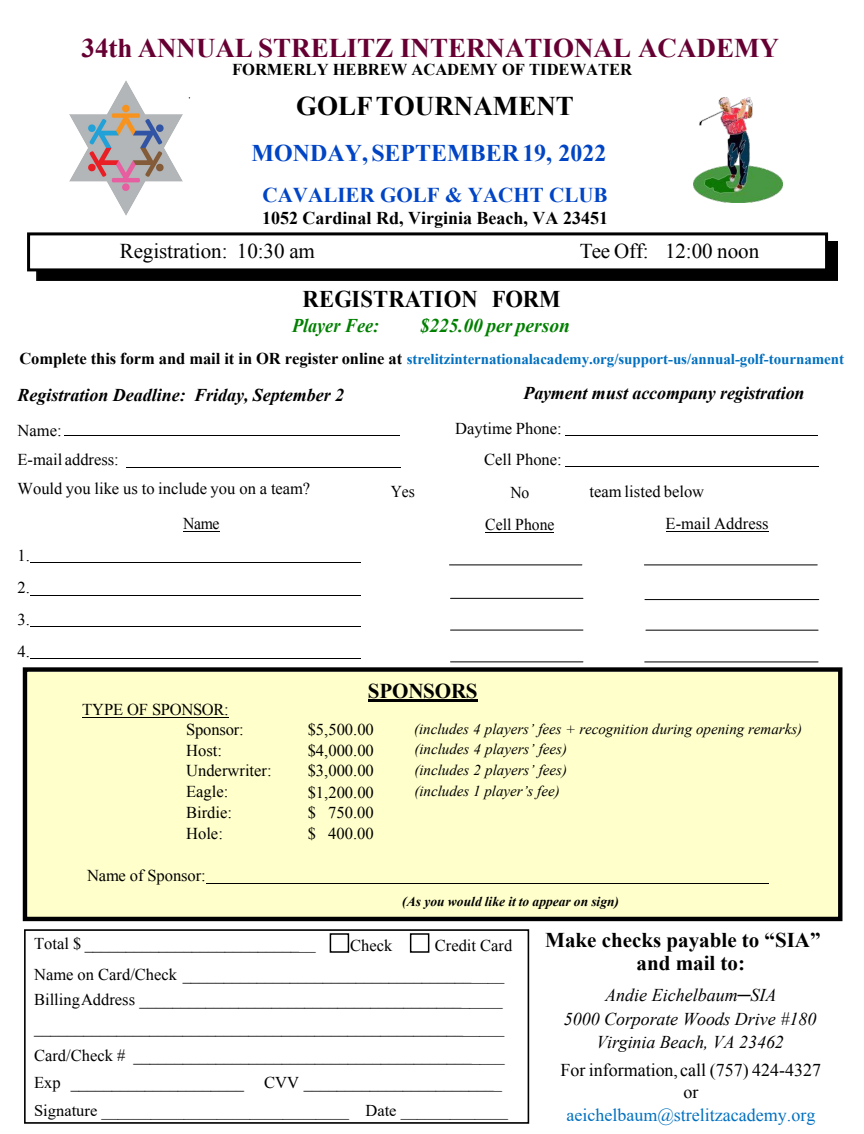
<style>
.page{position:relative;width:864px;height:1134px;background:#fff}
.page>*{position:absolute;margin:0;border:0;box-sizing:border-box;transform-origin:0 0}
.t1{font:700 27px "Times New Roman";color:#603}
.t2{font:700 27px "Times New Roman";color:#000}
.t3{font:700 24px "Times New Roman";color:#0145c5}
.t4{font:700 24px "Times New Roman";color:#000;scale:.95 1}
.t5{font:700 21px/23.1px "Times New Roman";color:#000}
.t6{font:21px "Times New Roman";letter-spacing:-.005em;color:#000}
.t7{font:700 21px "Times New Roman";color:#0145c5}
.t8{font:italic 700 19.5px "Times New Roman";color:#008000}
.t9{font:italic 700 19.5px "Times New Roman";color:#008000;scale:.93 1}
.t10{font:italic 700 18px "Times New Roman";color:#000}
.t11{font:italic 18px/23.2px "Times New Roman";color:#000;text-align:center}
.t12{font:700 18px "Times New Roman";color:#000}
.t13{font:18px/22.5px "Times New Roman";color:#000;text-align:center}
.t14{font:18px "Times New Roman";color:#0070c0}
.t15{font:16.5px/20.9px "Times New Roman";color:#000}
.t16{font:700 16.5px "Times New Roman";color:#000}
.t17{font:16.5px/31.8px "Times New Roman";color:#000;text-align:center;scale:.95 1}
.t18{font:italic 15px/20.9px "Times New Roman";color:#000}
.t19{font:700 15px "Times New Roman";letter-spacing:-.005em;color:#0070c0}
.t20{font:italic 700 13.5px "Times New Roman";color:#000}
.s1{font-size:16.5px;color:#000}
.s2{font-style:inherit}
</style>
<div class="page">
<hr style="left:449px;top:565px;width:133px;height:1px;background:#000">
<hr style="left:644px;top:565px;width:173px;height:1px;background:#000">
<hr style="left:64px;top:435px;width:336px;height:1px;background:#000">
<hr style="left:126px;top:467px;width:275px;height:1px;background:#000">
<hr style="left:565px;top:435px;width:252px;height:1px;background:#000">
<hr style="left:565px;top:466px;width:253px;height:1px;background:#000">
<hr style="left:486px;top:532px;width:68px;height:1px;background:#000">
<hr style="left:666px;top:531px;width:102px;height:1px;background:#000">
<hr style="left:183px;top:531px;width:36px;height:1px;background:#000">
<hr style="left:30px;top:563px;width:330px;height:1px;background:#000">
<hr style="left:30px;top:595px;width:330px;height:1px;background:#000">
<hr style="left:30px;top:627px;width:330px;height:1px;background:#000">
<hr style="left:30px;top:658px;width:330px;height:1px;background:#000">
<hr style="left:645px;top:662px;width:173px;height:1px;background:#000">
<hr style="left:451px;top:662px;width:132px;height:1px;background:#000">
<hr style="left:646px;top:630px;width:172px;height:1px;background:#000">
<hr style="left:451px;top:630px;width:132px;height:1px;background:#000">
<hr style="left:645px;top:599px;width:174px;height:1px;background:#000">
<hr style="left:451px;top:598px;width:132px;height:1px;background:#000">
<img style="left:36px;top:241px;width:802px;height:40px">
<div style="left:27px;top:232px;width:801px;height:39px;background:#fff;border:3px solid #000"></div>
<img style="left:693px;top:97px;width:90px;height:105px">
<div style="left:25px;top:672px;width:813px;height:247px;background:#ffc"></div>
<hr style="left:368px;top:699px;width:110px;height:3px;background:#000">
<hr style="left:82px;top:717px;width:147px;height:1px;background:#000">
<hr style="left:206px;top:883px;width:563px;height:1px;background:#000">
<div style="left:23px;top:667px;width:819px;height:254px;border:4px solid #000"></div>
<div style="left:24px;top:929px;width:505px;height:195px;border:2px solid #000"></div>
<div style="left:330px;top:933px;width:19px;height:20px;border:2px solid #000"></div>
<div style="left:410px;top:933px;width:19px;height:20px;border:2px solid #000"></div>
<img style="left:69px;top:81px;width:113px;height:134px">
<h1 class="t1" style="left:82px;top:33px;width:699px">34th ANNUAL STRELITZ INTERNATIONAL ACADEMY</h1>
<p class="t16" style="left:232px;top:58px;width:402px">FORMERLY HEBREW ACADEMY OF TIDEWATER</p>
<h1 class="t2" style="left:296px;top:91px;width:279px">GOLF TOURNAMENT</h1>
<h2 class="t3" style="left:252px;top:136px;width:356px">MONDAY, SEPTEMBER 19, 2022</h2>
<p class="t7" style="left:263px;top:180px;width:347px">CAVALIER GOLF &amp; YACHT CLUB</p>
<p class="t12" style="left:262px;top:205px;width:348px">1052 Cardinal Rd, Virginia Beach, VA 23451</p>
<p class="t6" style="left:120px;top:240px;width:197px">Registration: 10:30 am</p>
<p class="t6" style="left:580px;top:240px;width:181px">Tee Off: 12:00 noon</p>
<h2 class="t4" style="left:303px;top:286px;width:273px">REGISTRATION FORM</h2>
<p class="t9" style="left:292px;top:315px;width:95px">Player Fee:</p>
<p class="t8" style="left:420px;top:315px;width:152px">$225.00 per person</p>
<p class="t19" style="left:19px;top:348px;width:826px"><span class="s1">Complete this form and mail it in OR register online at</span> strelitzinternationalacademy.org/support-us/annual-golf-tournament</p>
<p class="t10" style="left:18px;top:385px;width:328px">Registration Deadline: Friday, September 2</p>
<p class="t15" style="left:17px;top:416px;width:294px;line-height:29.1px">Name:<br>E-mail address:<br>Would you like us to include you on a team?</p>
<p class="t15" style="left:17px;top:539px;width:14px;line-height:32px;text-align:justify">1.<br>2.<br>3.<br>4.</p>
<p class="t17" style="left:183px;top:508px;width:40px">Name</p>
<p class="t15" style="left:82px;top:699px;width:148px">TYPE OF SPONSOR:</p>
<p class="t10" style="left:524px;top:383px;width:283px">Payment must accompany registration</p>
<p class="t15" style="left:455px;top:412px;width:108px;line-height:31.5px;text-align:right">Daytime Phone:<br>Cell Phone:</p>
<p class="t17" style="left:391px;top:476px;width:27px">Yes</p>
<p class="t15" style="left:589px;top:481px;width:116px">team listed below</p>
<p class="t17" style="left:485px;top:477px;width:74px">No<br>Cell Phone</p>
<p class="t15" style="left:666px;top:513px;width:104px">E-mail Address</p>
<p class="t5" style="left:368px;top:679px;width:111px">SPONSORS</p>
<p class="t15" style="left:186px;top:719px;width:87px">Sponsor:<br>Host:<br>Underwriter:<br>Eagle:<br>Birdie:<br>Hole:</p>
<p class="t15" style="left:87px;top:865px;width:120px">Name of Sponsor:</p>
<p class="t15" style="left:308px;top:719px;width:68px;text-align:justify">$5,500.00 $4,000.00 $3,000.00 $1,<span class="s2">2</span>00.00</p>
<p class="t18" style="left:414px;top:718px;width:390px">(includes 4 players’ fees + recognition during opening remarks) (includes 4 players’ fees)<br>(includes 2 players’ fees)<br>(includes 1 player’s fee)</p>
<p class="t15" style="left:308px;top:802px;width:68px">$ 750.00</p>
<p class="t15" style="left:308px;top:823px;width:68px">$ 400.00</p>
<p class="t20" style="left:402px;top:894px;width:218px">(As you would like it to appear on sign)</p>
<p class="t15" style="left:34px;top:933px;width:283px">Total $ ____________________________</p>
<p class="t15" style="left:350px;top:935px;width:44px">Check</p>
<p class="t15" style="left:435px;top:935px;width:79px">Credit Card</p>
<p class="t5" style="left:637px;top:929px;width:186px;text-indent:-91px">Make checks payable to “SIA” and mail to:</p>
<p class="t11" style="left:564px;top:983px;width:254px">Andie Eichelbaum─SIA<br>5000 Corporate Woods Drive #180<br>Virginia Beach, VA 23462</p>
<p class="t13" style="left:561px;top:1058px;width:262px">For information, call (757) 424-4327 or</p>
<p class="t14" style="left:566px;top:1102px;width:250px">aeichelbaum@strelitzacademy.org</p>
<p class="t15" style="left:34px;top:961px;width:472px;line-height:25.5px">Name on Card/Check _______________________________________<br>Billing Address ____________________________________________</p>
<p class="t15" style="left:34px;top:1014px;width:475px;line-height:27.5px">_________________________________________________________ Card/Check # _____________________________________________ Exp _____________________ CVV ________________________ Signature ______________________________ Date _____________</p>
</div>
